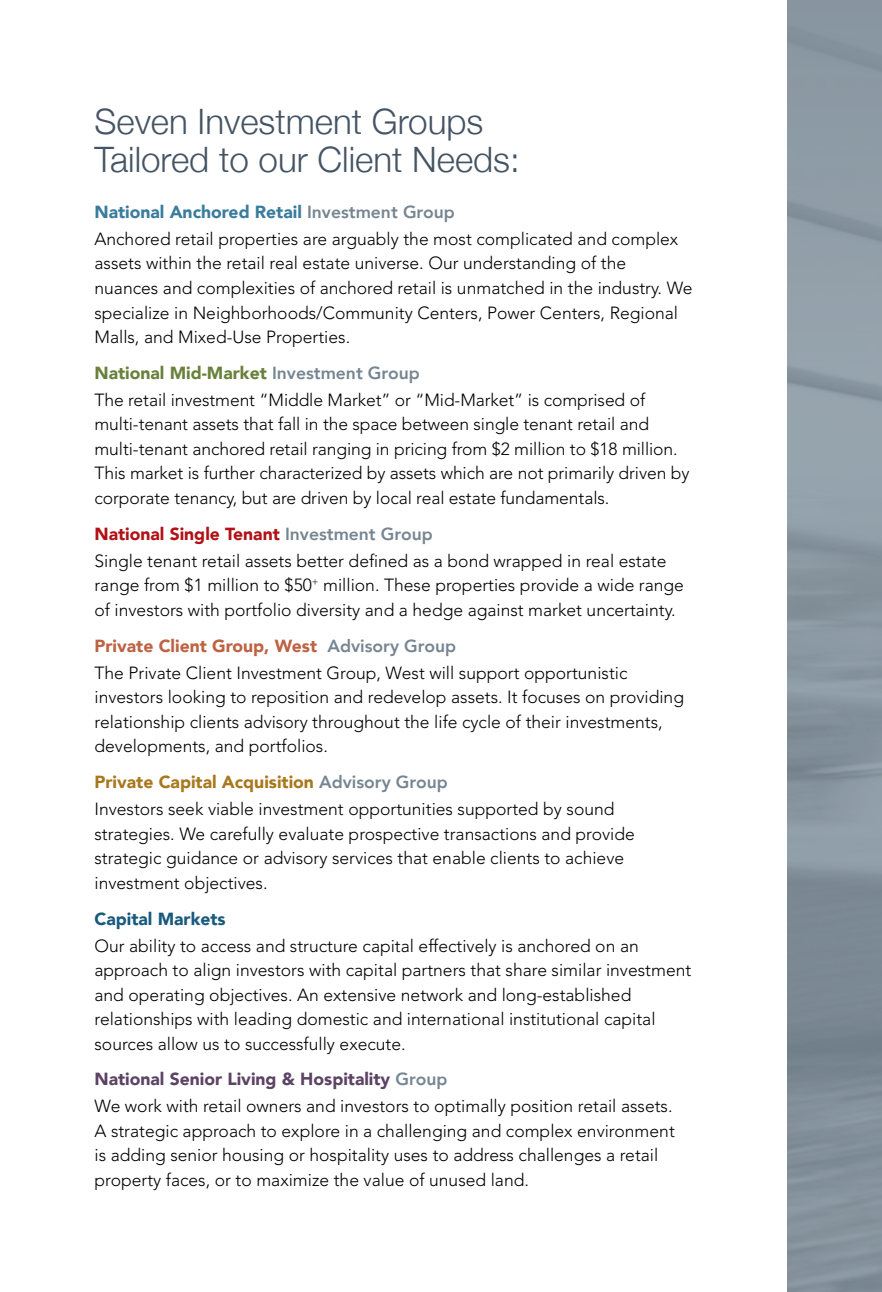
<style>
.page{position:relative;width:882px;height:1292px;background:#fff}
.page>*{position:absolute;margin:0;border:0;box-sizing:border-box;transform-origin:0 0}
.t1{font:300 35px/38.1px "Helvetica Neue";color:#455464}
.t2{font:300 17.5px/24.5px "Avenir LT Std";color:#000}
.t3{font:900 17.5px "Avenir";color:#a9771c}
.t4{font:900 17.5px "Avenir";color:#3a7c9e}
.t5{font:900 17.5px "Avenir";color:#5c4365}
.t6{font:900 17.5px "Avenir";color:#bd6242}
.t7{font:900 17.5px "Avenir";color:#b11116}
.t8{font:900 17.5px "Avenir";color:#69813b}
.t9{font:900 17.5px "Avenir";color:#185a7d}
.s1{font-weight:800;color:#758591}
</style>
<div class="page">
<h1 class="t1" style="left:94px;top:100px;width:427px">Seven Investment Groups<br>Tailored to our Client Needs:</h1>
<p class="t4" style="left:94px;top:197px;width:362px">National Anchored Retail <span class="s1">Investment Group</span></p>
<p class="t2" style="left:94px;top:227px;width:600px">Anchored retail properties are arguably the most complicated and complex assets within the retail real estate universe. Our understanding of the nuances and complexities of anchored retail is unmatched in the industry. We specialize in Neighborhoods/Community Centers, Power Centers, Regional Malls, and Mixed-Use Properties.</p>
<p class="t8" style="left:94px;top:358px;width:327px">National Mid-Market <span class="s1">Investment Group</span></p>
<p class="t2" style="left:94px;top:388px;width:597px">The retail investment “Middle Market” or “Mid-Market” is comprised of multi-tenant assets that fall in the space between single tenant retail and multi-tenant anchored retail ranging in pricing from $2 million to $18 million.<br>This market is further characterized by assets which are not primarily driven by corporate tenancy, but are driven by local real estate fundamentals.</p>
<p class="t7" style="left:94px;top:518px;width:340px">National Single Tenant <span class="s1">Investment Group</span></p>
<p class="t2" style="left:94px;top:548px;width:591px">Single tenant retail assets better defined as a bond wrapped in real estate range from $1 million to $50<sup>+</sup> million. These properties provide a wide range of investors with portfolio diversity and a hedge against market uncertainty.</p>
<p class="t6" style="left:95px;top:630px;width:363px">Private Client Group, West <span class="s1">Advisory Group</span></p>
<p class="t2" style="left:95px;top:660px;width:591px">The Private Client Investment Group, West will support opportunistic investors looking to reposition and redevelop assets. It focuses on providing relationship clients advisory throughout the life cycle of their investments, developments, and portfolios.</p>
<p class="t3" style="left:95px;top:767px;width:355px">Private Capital Acquisition <span class="s1">Advisory Group</span></p>
<p class="t2" style="left:95px;top:797px;width:542px">Investors seek viable investment opportunities supported by sound strategies. We carefully evaluate prospective transactions and provide strategic guidance or advisory services that enable clients to achieve investment objectives.</p>
<p class="t9" style="left:95px;top:903px;width:133px">Capital Markets</p>
<p class="t2" style="left:95px;top:933px;width:598px">Our ability to access and structure capital effectively is anchored on an approach to align investors with capital partners that share similar investment and operating objectives. An extensive network and long-established relationships with leading domestic and international institutional capital sources allow us to successfully execute.</p>
<p class="t5" style="left:95px;top:1064px;width:354px">National Senior Living &amp; Hospitality <span class="s1">Group</span></p>
<p class="t2" style="left:95px;top:1094px;width:582px">We work with retail owners and investors to optimally position retail assets.<br>A strategic approach to explore in a challenging and complex environment is adding senior housing or hospitality uses to address challenges a retail property faces, or to maximize the value of unused land.</p>
</div>
